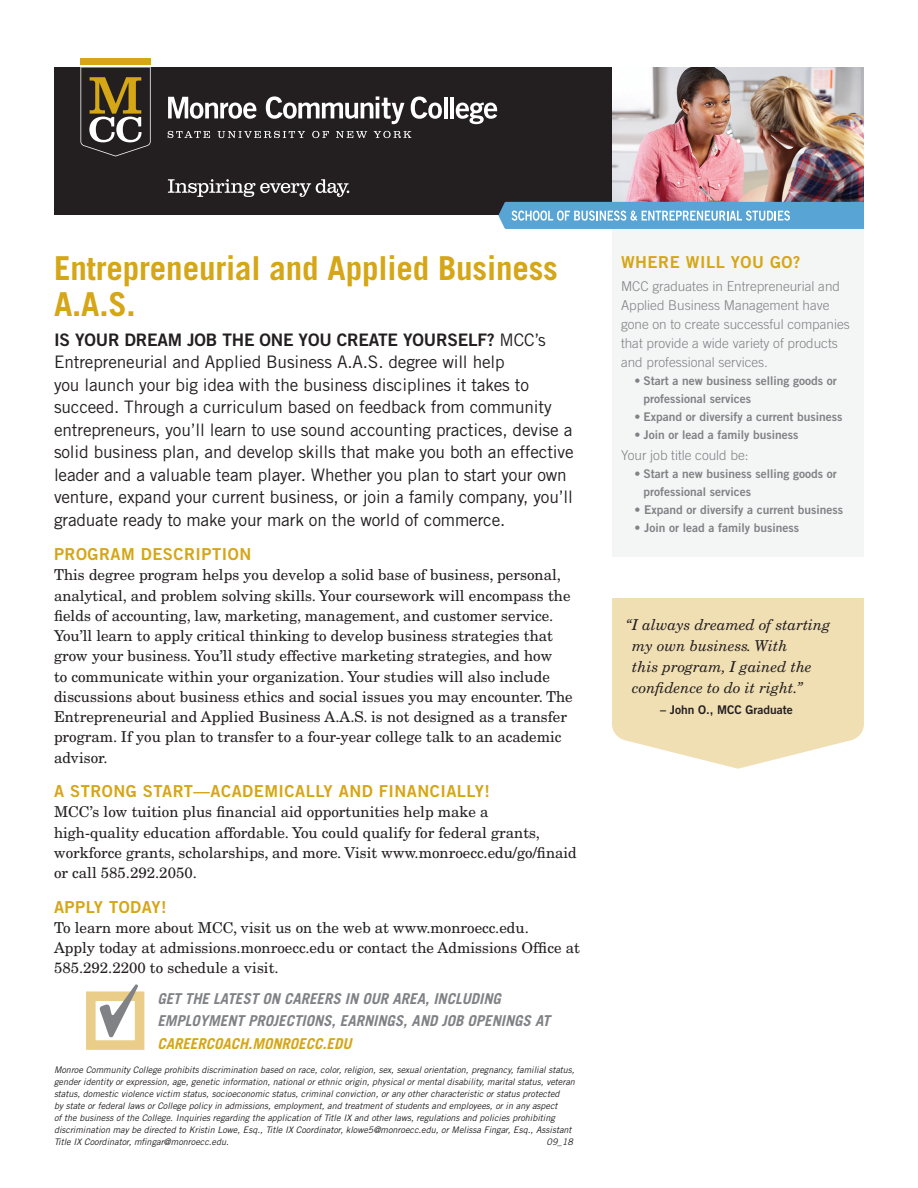
<style>
.page{position:relative;width:918px;height:1188px;background:#fff}
.page>*{position:absolute;margin:0;border:0;box-sizing:border-box;transform-origin:0 0}
.Program_Name{font:700 33px/36px "Trade Gothic LT Std";letter-spacing:-.005em;color:#d5a616}
.Intro_Paragraph{font:17.25px/22.5px "Trade Gothic LT Std";letter-spacing:-.01em;color:#231f20}
.Subheads{font:16.5px "Trade Gothic LT Std Bd 2";letter-spacing:.03em;color:#d5a616}
.Main_Text{font:15px/20.2px "New Century Schlbk LT Std";color:#231f20}
.t1{font:italic 700 15px/22.5px "Trade Gothic LT Std";color:#808285}
.t2{font:italic 15px/21px "New Century Schlbk LT Std";color:#231f20}
.Sidebar_text{font:300 13.5px/19.2px "Trade Gothic LT Std";color:#808285}
.Sidebar_Bullets{font:12px/18px "Trade Gothic LT Std Bd 2";color:#808285}
.t3{font:12px "Trade Gothic LT Std Bd 2";color:#231f20}
.Disclaimer_text{font:italic 9px/12px "Trade Gothic LT Std";color:#231f20}
.s1{font-family:"Trade Gothic LT Std Bd 2"}
.s2{color:#d5a616}
</style>
<div class="page">
<div style="left:612px;top:216px;width:252px;height:340px;background:#f4f5f5"></div>
<div style="left:54px;top:67px;width:558px;height:148px;background:#231f20"></div>
<div style="left:80px;top:58px;width:71px;height:7px;background:#d5a616"></div>
<svg style="left:80px;top:67px;width:71px;height:89px"></svg>
<svg style="left:168px;top:131px;width:42px;height:7px"></svg>
<svg style="left:218px;top:131px;width:87px;height:7px"></svg>
<svg style="left:312px;top:131px;width:17px;height:7px"></svg>
<svg style="left:336px;top:131px;width:31px;height:7px"></svg>
<svg style="left:374px;top:131px;width:37px;height:7px"></svg>
<hr style="left:444px;top:97px;width:3px;height:21px;background:#fff">
<hr style="left:450px;top:97px;width:4px;height:21px;background:#fff">
<svg style="left:456px;top:103px;width:41px;height:21px"></svg>
<svg style="left:411px;top:97px;width:31px;height:22px"></svg>
<svg style="left:168px;top:97px;width:88px;height:22px"></svg>
<svg style="left:266px;top:96px;width:138px;height:28px"></svg>
<svg style="left:168px;top:179px;width:181px;height:18px"></svg>
<img style="left:612px;top:68px;width:252px;height:134px">
<svg style="left:612px;top:598px;width:252px;height:171px;background:#f2e2bb"></svg>
<svg style="left:498px;top:202px;width:366px;height:27px;background:#6dafd9"></svg>
<svg style="left:86px;top:984px;width:58px;height:66px"></svg>
<p class="Program_Name" style="left:54px;top:250px;width:505px">Entrepreneurial and Applied Business<br>A.A.S.</p>
<p class="Intro_Paragraph" style="left:54px;top:328px;width:521px"><span class="s1">IS YOUR DREAM JOB THE ONE YOU CREATE YOURSELF?</span> MCC’s Entrepreneurial and Applied Business A.A.S. degree will help<br>you launch your big idea with the business disciplines it takes to succeed. Through a curriculum based on feedback from community entrepreneurs, you’ll learn to use sound accounting practices, devise a solid business plan, and develop skills that make you both an effective leader and a valuable team player. Whether you plan to start your own venture, expand your current business, or join a family company, you’ll graduate ready to make your mark on the world of commerce.</p>
<p class="Subheads" style="left:54px;top:544px;width:199px">PROGRAM DESCRIPTION</p>
<p class="Main_Text" style="left:54px;top:565px;width:520px">This degree program helps you develop a solid base of business, personal, analytical, and problem solving skills. Your coursework will encompass the fields of accounting, law, marketing, management, and customer service.<br>You’ll learn to apply critical thinking to develop business strategies that grow your business. You’ll study effective marketing strategies, and how<br>to communicate within your organization. Your studies will also include discussions about business ethics and social issues you may encounter. The Entrepreneurial and Applied Business A.A.S. is not designed as a transfer program. If you plan to transfer to a four-year college talk to an academic advisor.</p>
<p class="Subheads" style="left:54px;top:781px;width:437px">A STRONG START—ACADEMICALLY AND FINANCIALLY!</p>
<p class="Main_Text" style="left:54px;top:802px;width:524px">MCC’s low tuition plus financial aid opportunities help make a high-quality education affordable. You could qualify for federal grants, workforce grants, scholarships, and more. Visit www.monroecc.edu/go/finaid or call 585.292.2050.</p>
<p class="Subheads" style="left:54px;top:896px;width:114px">APPLY TODAY!</p>
<p class="Main_Text" style="left:54px;top:917px;width:476px">To learn more about MCC, visit us on the web at www.monroecc.edu.</p>
<p class="Main_Text" style="left:54px;top:938px;width:527px">Apply today at admissions.monroecc.edu or contact the Admissions Office at<br>585.292.2200 to schedule a visit.</p>
<p class="t1" style="left:157px;top:987px;width:394px">GET THE LATEST ON CAREERS IN OUR AREA, INCLUDING<br>EMPLOYMENT PROJECTIONS, EARNINGS, AND JOB OPENINGS AT<br><span class="s2">CAREERCOACH.MONROECC.EDU</span></p>
<p class="Disclaimer_text" style="left:54px;top:1064px;width:522px">Monroe Community College prohibits discrimination based on race, color, religion, sex, sexual orientation, pregnancy, familial status, gender identity or expression, age, genetic information, national or ethnic origin, physical or mental disability, marital status, veteran status, domestic violence victim status, socioeconomic status, criminal conviction, or any other characteristic or status protected<br>by state or federal laws or College policy in admissions, employment, and treatment of students and employees, or in any aspect<br>of the business of the College. Inquiries regarding the application of Title IX and other laws, regulations and policies prohibiting discrimination may be directed to Kristin Lowe, Esq., Title IX Coordinator, klowe5@monroecc.edu, or Melissa Fingar, Esq., Assistant Title IX Coordinator, mfingar@monroecc.edu.</p>
<p class="Disclaimer_text" style="left:547px;top:1136px;width:28px">09_18</p>
<p class="Subheads" style="left:621px;top:252px;width:181px">WHERE WILL YOU GO?</p>
<p class="Sidebar_text" style="left:621px;top:276px;width:230px">MCC graduates in Entrepreneurial and Applied Business Management have gone on to create successful companies that provide a wide variety of products and professional services.</p>
<p class="Sidebar_Bullets" style="left:644px;top:372px;width:195px;text-indent:-9px">• Start a new business selling goods or professional services</p>
<p class="Sidebar_Bullets" style="left:634px;top:408px;width:209px">• Expand or diversify a current business</p>
<p class="Sidebar_Bullets" style="left:634px;top:426px;width:165px">• Join or lead a family business</p>
<p class="Sidebar_text" style="left:621px;top:445px;width:129px">Your job title could be:</p>
<p class="Sidebar_Bullets" style="left:644px;top:465px;width:195px;text-indent:-9px">• Start a new business selling goods or professional services</p>
<p class="Sidebar_Bullets" style="left:634px;top:501px;width:210px">• Expand or diversify a current business</p>
<p class="Sidebar_Bullets" style="left:634px;top:519px;width:166px">• Join or lead a family business</p>
<p class="t2" style="left:632px;top:614px;width:200px;text-indent:-6px">“I always dreamed of starting my own business. With<br>this program, I gained the confidence to do it right.”</p>
<p class="t3" style="left:660px;top:702px;width:134px">– John O., MCC Graduate</p>
</div>
